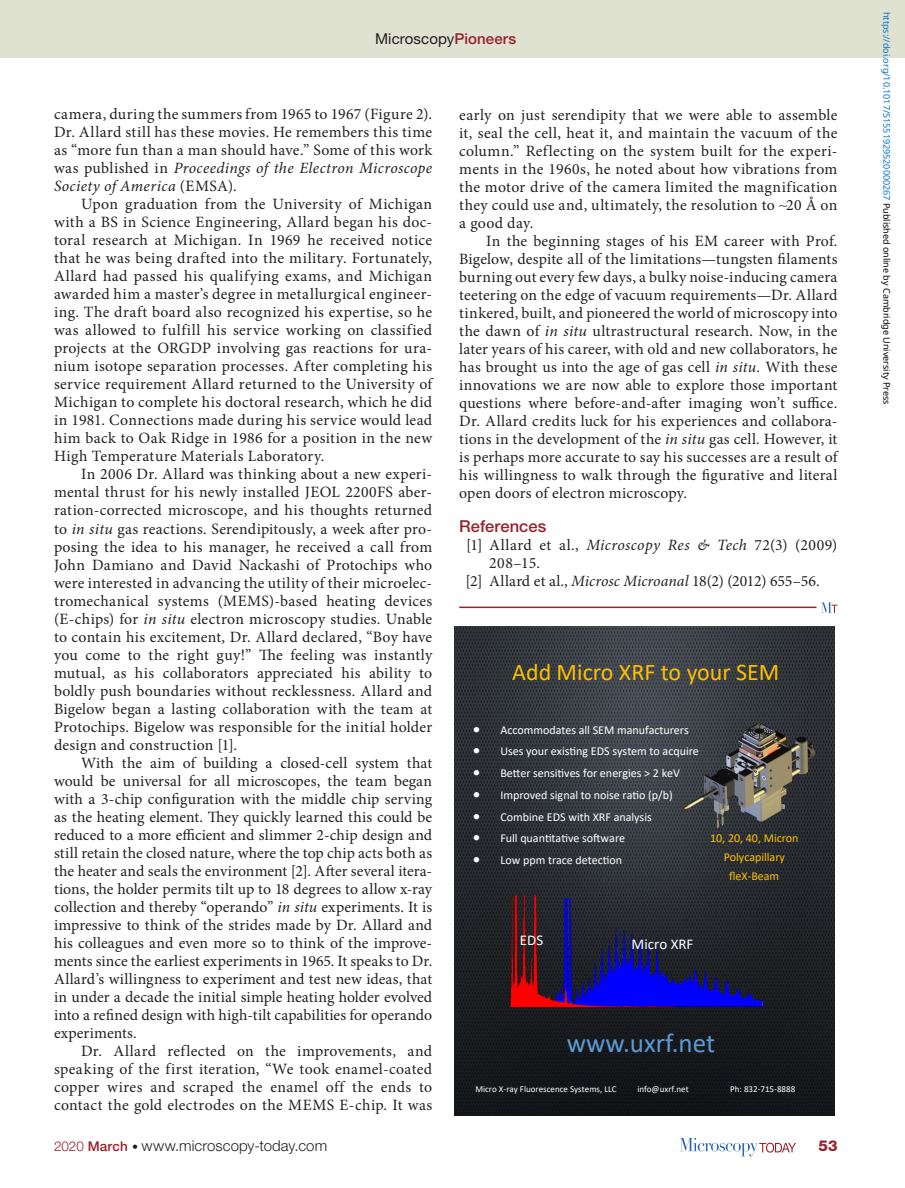
<style>
.page{position:relative;width:905px;height:1188px;background:#fff}
.page>*{position:absolute;margin:0;border:0;box-sizing:border-box;transform-origin:0 0}
.t1{font:27px "Calibri";color:#5b9bd5}
.t2{font:24px "Calibri";color:#ffc000}
.t3{font:500 16.5px "Helvetica Neue LT Std";letter-spacing:.005em;color:#98212a}
.t4{font:15.75px/18px "Minion Pro";letter-spacing:.015em;color:#231f20;text-align:justify}
.t5{font:300 15px "Helvetica Neue LT Std";letter-spacing:.005em;color:#231f20}
.t6{font:15px "Helvetica Neue LT Std";letter-spacing:.005em;color:#231f20}
.t7{font:15px "Calibri";color:#fff}
.t8{font:800 15px "Helvetica Neue LT Std";color:#98212a}
.t9{font:12px "Calibri";letter-spacing:-.005em;color:#fff}
.t10{font:12px/19px "Calibri";letter-spacing:-.005em;color:#ffc000;text-align:center}
.t11{font:9px "Noto Sans";color:#0172cf}
.t12{font:9px "Calibri";color:#fff}
.s1{font-weight:500;color:#98212a}
.s2{font-style:italic}
.s3{font-size:13.5px;color:#98212a}
.s4{font-weight:500;font-size:13.5px;color:#98212a}
.s5{font-size:12px}
.s6{color:#000}
</style>
<div class="page">
<div style="left:0;top:0;width:904px;height:58px;background:#e0e2d1"></div>
<svg style="left:679px;top:1138px;width:116px;height:18px"></svg>
<hr style="left:459px;top:607px;width:357px;height:1px;background:#98212a">
<svg style="left:821px;top:602px;width:16px;height:11px"></svg>
<img style="left:454px;top:627px;width:380px;height:488px">
<img style="left:670px;top:715px;width:152px;height:121px">
<img style="left:674px;top:898px;width:89px;height:109px">
<img style="left:511px;top:896px;width:163px;height:111px">
<p class="t6" style="left:375px;top:30px;width:142px">Microscopy<span class="s1">Pioneers</span></p>
<p class="t4" style="left:54px;top:105px;width:380px">camera, during the summers from 1965 to 1967 (Figure 2).<br>Dr. Allard still has these movies. He remembers this time as “more fun than a man should have.” Some of this work was published in <span class="s2">Proceedings of the Electron Microscope Society of America</span> (EMSA).</p>
<p class="t4" style="left:54px;top:196px;width:380px;text-indent:27px">Upon graduation from the University of Michigan with a BS in Science Engineering, Allard began his doc&shy;toral research at Michigan. In 1969 he received notice that he was being drafted into the military. Fortunately, Allard had passed his qualifying exams, and Michigan awarded him a master’s degree in metallurgical engineer&shy;ing. The draft board also recognized his expertise, so he was allowed to fulfill his service working on classified projects at the ORGDP involving gas reactions for ura&shy;nium isotope separation processes. After completing his service requirement Allard returned to the University of Michigan to complete his doctoral research, which he did in 1981. Connections made during his service would lead him back to Oak Ridge in 1986 for a position in the new High Temperature Materials Laboratory.</p>
<p class="t4" style="left:54px;top:466px;width:380px;text-indent:27px">In 2006 Dr. Allard was thinking about a new experi&shy;mental thrust for his newly installed JEOL 2200FS aber&shy;ration-corrected microscope, and his thoughts returned to <span class="s2">in situ</span> gas reactions. Serendipitously, a week after pro&shy;posing the idea to his manager, he received a call from John Damiano and David Nackashi of Protochips who were interested in advancing the utility of their microelec&shy;tromechanical systems (MEMS)-based heating devices (E-chips) for <span class="s2">in situ</span> electron microscopy studies. Unable to contain his excitement, Dr. Allard declared, “Boy have you come to the right guy!” The feeling was instantly mutual, as his collaborators appreciated his ability to boldly push boundaries without recklessness. Allard and Bigelow began a lasting collaboration with the team at Protochips. Bigelow was responsible for the initial holder design and construction [1].</p>
<p class="t4" style="left:54px;top:754px;width:380px;text-indent:27px">With the aim of building a closed-cell system that would be universal for all microscopes, the team began with a 3-chip configuration with the middle chip serving as the heating element. They quickly learned this could be reduced to a more efficient and slimmer 2-chip design and still retain the closed nature, where the top chip acts both as the heater and seals the environment [2]. After several itera&shy;tions, the holder permits tilt up to 18 degrees to allow x-ray collection and thereby “operando” <span class="s2">in situ</span> experiments. It is impressive to think of the strides made by Dr. Allard and his colleagues and even more so to think of the improve&shy;ments since the earliest experiments in 1965. It speaks to Dr.<br>Allard’s willingness to experiment and test new ideas, that in under a decade the initial simple heating holder evolved into a refined design with high-tilt capabilities for operando experiments.</p>
<p class="t4" style="left:54px;top:1042px;width:380px;text-indent:27px">Dr. Allard reflected on the improvements, and speaking of the first iteration, “We took enamel-coated copper wires and scraped the enamel off the ends to contact the gold electrodes on the MEMS E-chip. It was</p>
<p class="t4" style="left:459px;top:106px;width:380px">early on just serendipity that we were able to assemble it, seal the cell, heat it, and maintain the vacuum of the column.” Reflecting on the system built for the experi&shy;ments in the 1960s, he noted about how vibrations from the motor drive of the camera limited the magnification they could use and, ultimately, the resolution to ∼20 Å on a good day.</p>
<p class="t4" style="left:459px;top:232px;width:380px;text-indent:27px">In the beginning stages of his EM career with Prof.<br>Bigelow, despite all of the limitations—tungsten filaments burning out every few days, a bulky noise-inducing camera teetering on the edge of vacuum requirements—Dr. Allard tinkered, built, and pioneered the world of microscopy into the dawn of <span class="s2">in situ</span> ultrastructural research. Now, in the later years of his career, with old and new collaborators, he has brought us into the age of gas cell <span class="s2">in situ.</span> With these innovations we are now able to explore those important questions where before-and-after imaging won’t suffice.<br>Dr. Allard credits luck for his experiences and collabora&shy;tions in the development of the <span class="s2">in situ</span> gas cell. However, it is perhaps more accurate to say his successes are a result of his willingness to walk through the figurative and literal open doors of electron microscopy.</p>
<p class="t3" style="left:459px;top:516px;width:89px">References</p>
<p class="t4" style="left:466px;top:536px;width:373px">[1] Allard et al., <span class="s2">Microscopy Res &amp; Tech</span> 72(3) (2009)</p>
<p class="t4" style="left:489px;top:554px;width:52px">208–15.</p>
<p class="t4" style="left:465px;top:572px;width:355px">[2] Allard et al., <span class="s2">Microsc Microanal</span> 18(2) (2012) 655–56.</p>
<h2 class="t2" style="left:512px;top:655px;width:269px">Add Micro XRF to your SEM</h2>
<p class="t9" style="left:473px;top:721px;width:217px">• Accommodates all SEM manufacturers</p>
<p class="t9" style="left:473px;top:743px;width:227px">• Uses your existing EDS system to acquire</p>
<p class="t9" style="left:473px;top:765px;width:208px">• Better sensitives for energies &gt; 2 keV</p>
<p class="t9" style="left:473px;top:786px;width:201px">• Improved signal to noise ratio (p/b)</p>
<p class="t9" style="left:473px;top:808px;width:180px">• Combine EDS with XRF analysis</p>
<p class="t9" style="left:473px;top:830px;width:153px">• Full quantitative software</p>
<p class="t9" style="left:473px;top:852px;width:150px">• Low ppm trace detection</p>
<p class="t10" style="left:710px;top:828px;width:90px">10, 20, 40, Micron<br>Polycapillary fleX-Beam</p>
<p class="t7" style="left:520px;top:930px;width:25px">EDS</p>
<p class="t7" style="left:631px;top:934px;width:63px">Micro XRF</p>
<h1 class="t1" style="left:566px;top:1024px;width:150px">www.uxrf.net</h1>
<p class="t12" style="left:475px;top:1082px;width:143px">Micro X-ray Fluorescence Systems, LLC</p>
<p class="t12" style="left:637px;top:1082px;width:53px">info@uxrf.net</p>
<p class="t12" style="left:730px;top:1082px;width:67px">Ph: 832-715-8888</p>
<p class="t5" style="left:54px;top:1137px;width:275px"><span class="s3">2020</span> <span class="s4">March</span> <span class="s5">•</span> www.microscopy-today.com</p>
<p class="t8" style="left:818px;top:1137px;width:21px">53</p>
<p class="t11" style="left:893px;top:12px;width:394px;rotate:90deg">https://doi.org/10.1017/S1551929520000267 <span class="s6">Published online by Cambridge University Press</span></p>
</div>
